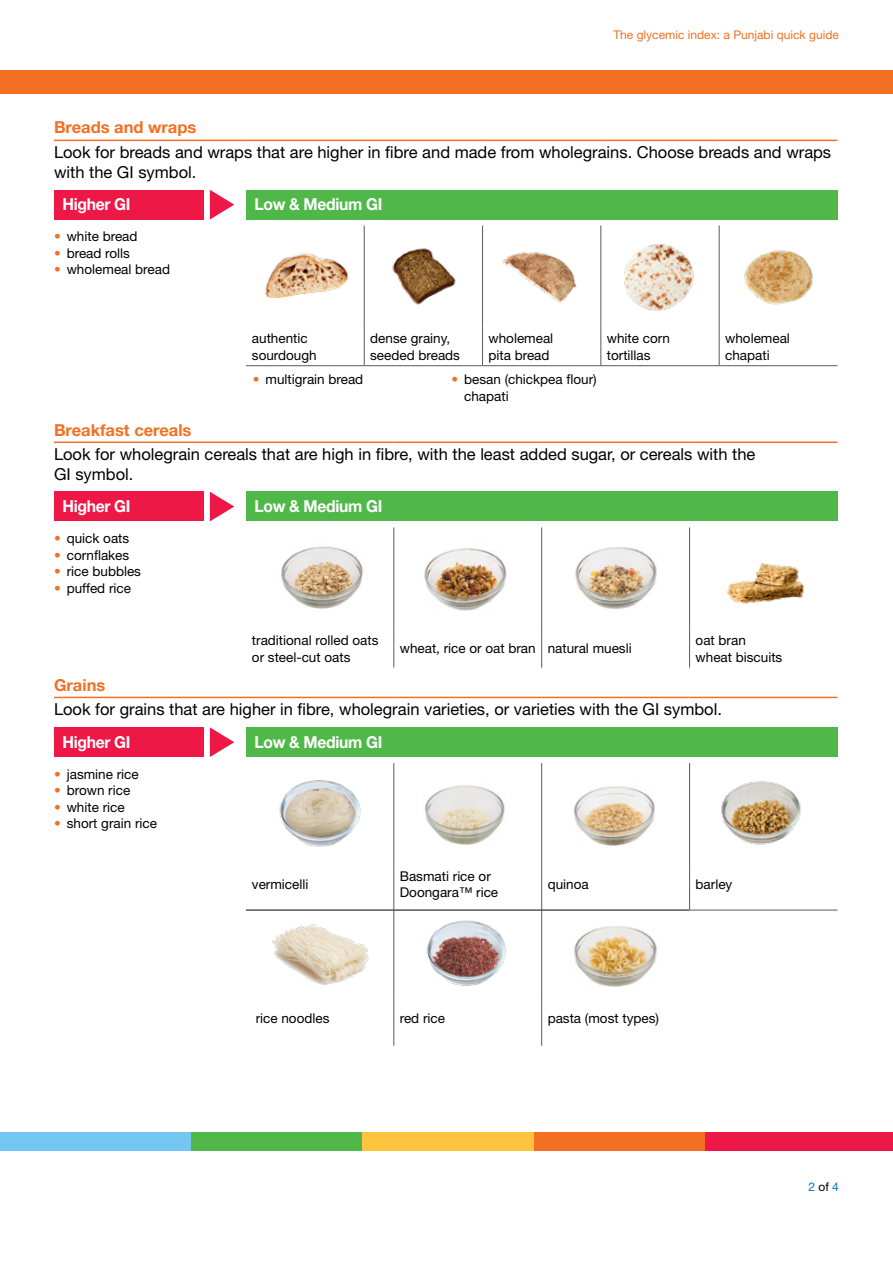
<style>
.page{position:relative;width:893px;height:1263px;background:#fff}
.page>*{position:absolute;margin:0;border:0;box-sizing:border-box;transform-origin:0 0}
.t1{font:16.5px/19.5px "Helvetica Neue LT Pro";color:#000}
.t2{font:700 16.5px "Helvetica Neue LT Pro";letter-spacing:-.02em;color:#fff;scale:.95 1}
.t3{font:700 16.5px "Helvetica Neue LT Pro";color:#f36f21}
.t4{font:13.5px/16.5px "Helvetica Neue LT Pro";color:#000}
.t5{font:12px "Helvetica Neue LT Pro";color:#f36f21}
.t6{font:12px "Helvetica Neue LT Pro";color:#0076c0}
.s1{color:#f36f21}
.s2{color:#000}
</style>
<div class="page">
<div style="left:0;top:1132px;width:191px;height:19px;background:#72c6ef"></div>
<div style="left:191px;top:1132px;width:172px;height:19px;background:#50b848"></div>
<div style="left:363px;top:1132px;width:171px;height:19px;background:#ffc43e"></div>
<div style="left:534px;top:1132px;width:172px;height:19px;background:#f36f21"></div>
<div style="left:706px;top:1132px;width:187px;height:19px;background:#ed1846"></div>
<div style="left:0;top:70px;width:893px;height:24px;background:#f36f21"></div>
<hr style="left:364px;top:225px;width:1px;height:103px;background:#58595b">
<hr style="left:482px;top:225px;width:1px;height:103px;background:#58595b">
<hr style="left:600px;top:225px;width:1px;height:103px;background:#58595b">
<hr style="left:364px;top:328px;width:1px;height:37px;background:#58595b">
<hr style="left:482px;top:328px;width:1px;height:37px;background:#58595b">
<hr style="left:600px;top:328px;width:1px;height:37px;background:#58595b">
<hr style="left:719px;top:225px;width:1px;height:103px;background:#58595b">
<hr style="left:719px;top:328px;width:1px;height:37px;background:#58595b">
<hr style="left:246px;top:365px;width:118px;height:1px;background:#58595b">
<hr style="left:364px;top:365px;width:119px;height:1px;background:#58595b">
<hr style="left:483px;top:365px;width:118px;height:1px;background:#58595b">
<hr style="left:601px;top:365px;width:118px;height:1px;background:#58595b">
<hr style="left:719px;top:365px;width:118px;height:1px;background:#58595b">
<hr style="left:54px;top:140px;width:192px;height:1px;background:#f36f21">
<hr style="left:246px;top:140px;width:118px;height:1px;background:#f36f21">
<hr style="left:364px;top:140px;width:119px;height:1px;background:#f36f21">
<hr style="left:483px;top:140px;width:118px;height:1px;background:#f36f21">
<hr style="left:601px;top:140px;width:118px;height:1px;background:#f36f21">
<hr style="left:719px;top:140px;width:118px;height:1px;background:#f36f21">
<div style="left:54px;top:190px;width:150px;height:29px;background:#ed1846"></div>
<svg style="left:210px;top:190px;width:24px;height:29px"></svg>
<div style="left:246px;top:190px;width:591px;height:29px;background:#50b848"></div>
<img style="left:264px;top:253px;width:85px;height:46px">
<img style="left:392px;top:248px;width:64px;height:57px">
<img style="left:502px;top:252px;width:75px;height:51px">
<img style="left:624px;top:243px;width:70px;height:68px">
<img style="left:744px;top:250px;width:69px;height:55px">
<hr style="left:393px;top:527px;width:1px;height:102px;background:#58595b">
<hr style="left:541px;top:527px;width:1px;height:102px;background:#58595b">
<hr style="left:689px;top:527px;width:1px;height:102px;background:#58595b">
<hr style="left:393px;top:629px;width:1px;height:39px;background:#58595b">
<hr style="left:541px;top:629px;width:1px;height:39px;background:#58595b">
<hr style="left:689px;top:629px;width:1px;height:39px;background:#58595b">
<hr style="left:54px;top:441px;width:192px;height:2px;background:#f36f21">
<hr style="left:246px;top:441px;width:148px;height:2px;background:#f36f21">
<hr style="left:394px;top:441px;width:148px;height:2px;background:#f36f21">
<hr style="left:542px;top:441px;width:148px;height:2px;background:#f36f21">
<hr style="left:690px;top:441px;width:147px;height:2px;background:#f36f21">
<div style="left:54px;top:492px;width:150px;height:29px;background:#ed1846"></div>
<svg style="left:210px;top:492px;width:24px;height:29px"></svg>
<div style="left:246px;top:492px;width:591px;height:29px;background:#50b848"></div>
<img style="left:281px;top:546px;width:82px;height:63px">
<img style="left:424px;top:548px;width:83px;height:63px">
<img style="left:575px;top:547px;width:82px;height:62px">
<img style="left:727px;top:563px;width:78px;height:41px">
<hr style="left:393px;top:763px;width:1px;height:102px;background:#58595b">
<hr style="left:541px;top:763px;width:1px;height:102px;background:#58595b">
<hr style="left:689px;top:763px;width:1px;height:102px;background:#58595b">
<hr style="left:393px;top:865px;width:1px;height:45px;background:#58595b">
<hr style="left:541px;top:865px;width:1px;height:45px;background:#58595b">
<hr style="left:689px;top:865px;width:1px;height:45px;background:#58595b">
<hr style="left:393px;top:910px;width:1px;height:87px;background:#58595b">
<hr style="left:541px;top:910px;width:1px;height:87px;background:#58595b">
<hr style="left:393px;top:997px;width:1px;height:49px;background:#58595b">
<hr style="left:541px;top:997px;width:1px;height:49px;background:#58595b">
<hr style="left:246px;top:910px;width:148px;height:1px;background:#000">
<hr style="left:394px;top:910px;width:148px;height:1px;background:#000">
<hr style="left:542px;top:910px;width:147px;height:1px;background:#000">
<hr style="left:689px;top:910px;width:148px;height:1px;background:#58595b">
<hr style="left:54px;top:697px;width:192px;height:1px;background:#f36f21">
<hr style="left:246px;top:697px;width:148px;height:1px;background:#f36f21">
<hr style="left:394px;top:697px;width:148px;height:1px;background:#f36f21">
<hr style="left:542px;top:697px;width:148px;height:1px;background:#f36f21">
<hr style="left:690px;top:697px;width:147px;height:1px;background:#f36f21">
<div style="left:54px;top:727px;width:150px;height:30px;background:#ed1846"></div>
<svg style="left:210px;top:727px;width:24px;height:30px"></svg>
<div style="left:246px;top:727px;width:591px;height:30px;background:#50b848"></div>
<img style="left:279px;top:780px;width:82px;height:67px">
<img style="left:424px;top:785px;width:81px;height:59px">
<img style="left:574px;top:786px;width:81px;height:60px">
<img style="left:721px;top:781px;width:80px;height:64px">
<img style="left:272px;top:924px;width:97px;height:60px">
<img style="left:426px;top:920px;width:80px;height:66px">
<img style="left:574px;top:926px;width:83px;height:61px">
<p class="t5" style="left:613px;top:28px;width:227px">The glycemic index: a Punjabi quick guide</p>
<p class="t3" style="left:54px;top:117px;width:144px">Breads and wraps</p>
<p class="t1" style="left:54px;top:142px;width:779px">Look for breads and wraps that are higher in fibre and made from wholegrains. Choose breads and wraps with the GI symbol.</p>
<p class="t2" style="left:63px;top:194px;width:73px">Higher GI</p>
<p class="t2" style="left:254px;top:194px;width:136px">Low &amp; Medium GI</p>
<p class="t4" style="left:54px;top:228px;width:85px"><span class="s1">•</span> white bread</p>
<p class="t4" style="left:54px;top:244px;width:78px"><span class="s1">•</span> bread rolls</p>
<p class="t4" style="left:54px;top:261px;width:118px"><span class="s1">•</span> wholemeal bread</p>
<p class="t4" style="left:252px;top:330px;width:66px">authentic sourdough</p>
<p class="t4" style="left:370px;top:330px;width:91px">dense grainy, seeded breads</p>
<p class="t4" style="left:489px;top:330px;width:66px">wholemeal pita bread</p>
<p class="t4" style="left:607px;top:330px;width:65px">white corn tortillas</p>
<p class="t4" style="left:725px;top:330px;width:66px">wholemeal chapati</p>
<p class="t4" style="left:253px;top:371px;width:112px"><span class="s1">•</span> multigrain bread</p>
<p class="t4" style="left:464px;top:371px;width:134px;text-indent:-13px"><span class="s1">•</span> besan (chickpea flour) chapati</p>
<p class="t3" style="left:54px;top:420px;width:139px">Breakfast cereals</p>
<p class="t1" style="left:54px;top:444px;width:703px">Look for wholegrain cereals that are high in fibre, with the least added sugar, or cereals with the<br>GI symbol.</p>
<p class="t2" style="left:63px;top:496px;width:73px">Higher GI</p>
<p class="t2" style="left:254px;top:496px;width:136px">Low &amp; Medium GI</p>
<p class="t4" style="left:54px;top:530px;width:77px"><span class="s1">•</span> quick oats</p>
<p class="t4" style="left:54px;top:546px;width:77px"><span class="s1">•</span> cornflakes</p>
<p class="t4" style="left:54px;top:563px;width:89px"><span class="s1">•</span> rice bubbles</p>
<p class="t4" style="left:54px;top:579px;width:79px"><span class="s1">•</span> puffed rice</p>
<p class="t4" style="left:252px;top:632px;width:128px">traditional rolled oats or steel-cut oats</p>
<p class="t4" style="left:400px;top:640px;width:137px">wheat, rice or oat bran</p>
<p class="t4" style="left:548px;top:640px;width:86px">natural muesli</p>
<p class="t4" style="left:696px;top:632px;width:88px">oat bran wheat biscuits</p>
<p class="t3" style="left:54px;top:675px;width:53px">Grains</p>
<p class="t1" style="left:54px;top:699px;width:669px">Look for grains that are higher in fibre, wholegrain varieties, or varieties with the GI symbol.</p>
<p class="t2" style="left:63px;top:732px;width:73px">Higher GI</p>
<p class="t2" style="left:254px;top:732px;width:136px">Low &amp; Medium GI</p>
<p class="t4" style="left:54px;top:765px;width:86px"><span class="s1">•</span> jasmine rice</p>
<p class="t4" style="left:54px;top:782px;width:78px"><span class="s1">•</span> brown rice</p>
<p class="t4" style="left:54px;top:798px;width:72px"><span class="s1">•</span> white rice</p>
<p class="t4" style="left:54px;top:815px;width:105px"><span class="s1">•</span> short grain rice</p>
<p class="t4" style="left:252px;top:876px;width:58px">vermicelli</p>
<p class="t4" style="left:400px;top:867px;width:100px">Basmati rice or<br>Doongara™ rice</p>
<p class="t4" style="left:548px;top:876px;width:43px">quinoa</p>
<p class="t4" style="left:696px;top:876px;width:38px">barley</p>
<p class="t4" style="left:256px;top:1010px;width:75px">rice noodles</p>
<p class="t4" style="left:400px;top:1010px;width:47px">red rice</p>
<p class="t4" style="left:548px;top:1010px;width:113px">pasta (most types)</p>
<p class="t6" style="left:808px;top:1179px;width:32px">2 <span class="s2">of</span> 4</p>
</div>
